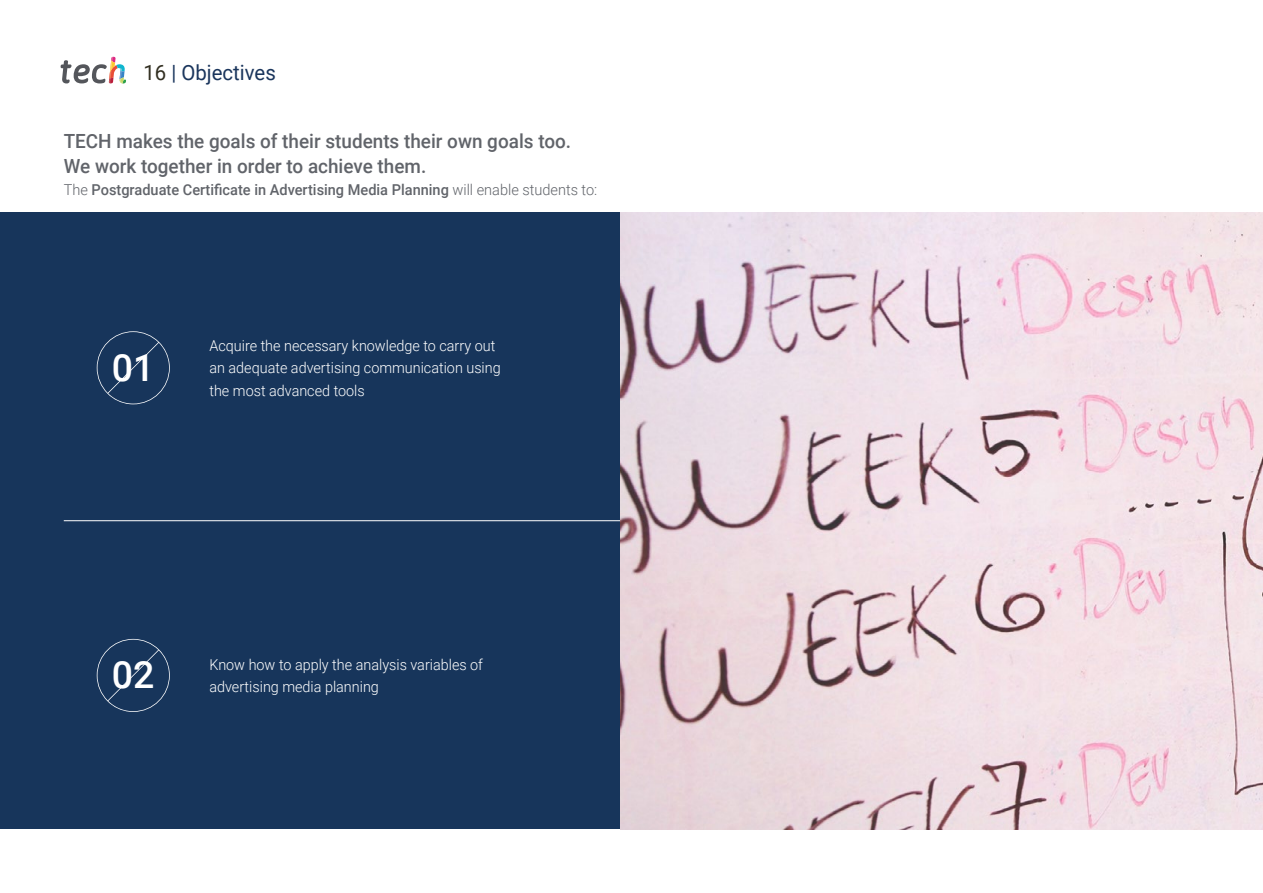
<style>
.page{position:relative;width:1263px;height:893px;background:#fff}
.page>*{position:absolute;margin:0;border:0;box-sizing:border-box;transform-origin:0 0}
.t1{font:500 37.5px "Roboto";color:#fff}
.t2{font:21px "Roboto";color:#1a355c}
.t3{font:500 19.5px/25.5px "Roboto";color:#61646a}
.t4{font:300 15px/22.5px "Roboto";color:#fff;scale:.96 1}
.t5{font:500 15px "Roboto";color:#61646a}
.s1{color:#312e20}
.s2{font-weight:300}
</style>
<div class="page">
<svg style="left:61px;top:57px;width:65px;height:27px"></svg>
<div style="left:0;top:213px;width:621px;height:616px;background:#17355b"></div>
<svg style="left:97px;top:331px;width:73px;height:73px"></svg>
<svg style="left:97px;top:639px;width:73px;height:73px"></svg>
<hr style="left:64px;top:520px;width:1199px;height:1px;background:#fff">
<img style="left:621px;top:213px;width:642px;height:616px">
<h2 class="t2" style="left:144px;top:57px;width:134px"><span class="s1">16</span> | Objectives</h2>
<h3 class="t3" style="left:64px;top:127px;width:509px">TECH makes the goals of their students their own goals too.<br>We work together in order to achieve them.</h3>
<p class="t5" style="left:64px;top:179px;width:535px"><span class="s2">The</span> Postgraduate Certificate in Advertising Media Planning <span class="s2">will enable students to:</span></p>
<h1 class="t1" style="left:112px;top:341px;width:44px">01</h1>
<p class="t4" style="left:209px;top:334px;width:305px">Acquire the necessary knowledge to carry out an adequate advertising communication using the most advanced tools</p>
<h1 class="t1" style="left:112px;top:648px;width:44px">02</h1>
<p class="t4" style="left:209px;top:653px;width:287px">Know how to apply the analysis variables of advertising media planning</p>
</div>
